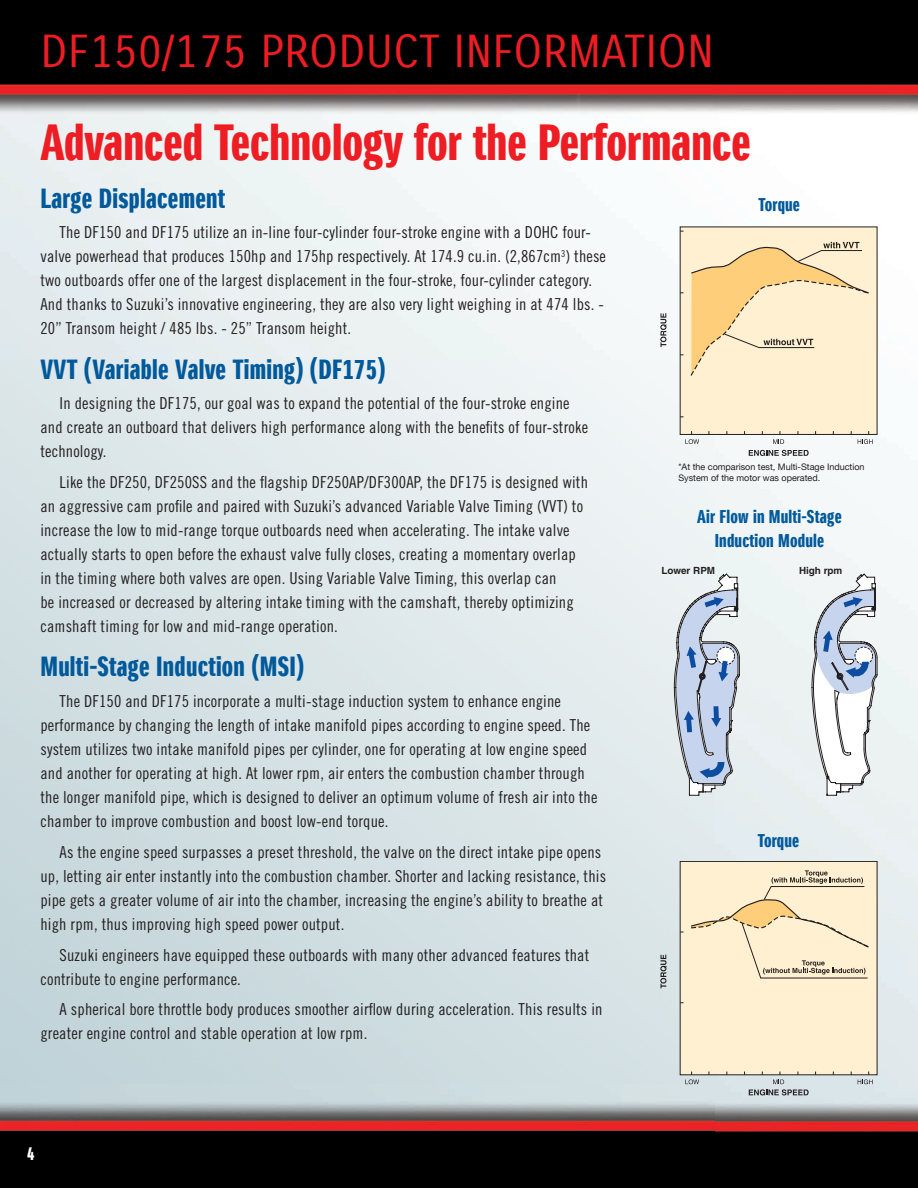
<style>
.page{position:relative;width:918px;height:1188px;background:#fff}
.page>*{position:absolute;margin:0;border:0;box-sizing:border-box;transform-origin:0 0}
.t1{font:49.5px "Suzuki PRO Headline";color:#ee1d23}
.t2{font:45px "Suzuki PRO Regular";color:#ee1d23}
.t3{font:27px "Suzuki PRO Headline";letter-spacing:.01em;color:#00599b}
.t4{font:18px/24px "Suzuki PRO Headline";letter-spacing:.01em;color:#00599b;text-align:center}
.t5{font:18px "Suzuki PRO Headline";color:#fff}
.t6{font:16.5px/24px "Trade Gothic Cond Eighteen";letter-spacing:.01em;color:#231f20}
.t7{font:700 9.9px "Helvetica";color:#231f20}
.t8{font:9px/10.8px "Helvetica Neue";color:#231f20}
</style>
<div class="page">
<img style="left:0;top:0;width:918px;height:1188px">
<div style="left:680px;top:227px;width:197px;height:207px;background:#fef0d0"></div>
<svg style="left:660px;top:313px;width:7px;height:34px"></svg>
<svg style="left:685px;top:431px;width:14px;height:13px"></svg>
<svg style="left:773px;top:431px;width:11px;height:13px"></svg>
<svg style="left:749px;top:450px;width:60px;height:6px"></svg>
<svg style="left:858px;top:431px;width:15px;height:13px"></svg>
<svg style="left:680px;top:242px;width:189px;height:135px"></svg>
<div style="left:680px;top:861px;width:197px;height:214px;background:#fef0d0"></div>
<svg style="left:660px;top:955px;width:7px;height:33px"></svg>
<svg style="left:685px;top:1072px;width:14px;height:12px"></svg>
<svg style="left:744px;top:1072px;width:65px;height:23px"></svg>
<svg style="left:858px;top:1072px;width:15px;height:12px"></svg>
<svg style="left:691px;top:870px;width:178px;height:109px"></svg>
<svg style="left:674px;top:573px;width:204px;height:223px"></svg>
<h2 class="t2" style="left:40px;top:24px;width:675px">DF150/175 PRODUCT INFORMATION</h2>
<h1 class="t1" style="left:40px;top:112px;width:712px">Advanced Technology for the Performance</h1>
<h3 class="t3" style="left:40px;top:182px;width:186px">Large Displacement</h3>
<p class="t6" style="left:40px;top:220px;width:567px;text-indent:19px">The DF150 and DF175 utilize an in-line four-cylinder four-stroke engine with a DOHC four&shy;valve powerhead that produces 150hp and 175hp respectively. At 174.9 cu.in. (2,867cm<sup>3</sup>) these two outboards offer one of the largest displacement in the four-stroke, four-cylinder category.<br>And thanks to Suzuki’s innovative engineering, they are also very light weighing in at 474 lbs. - 20” Transom height / 485 lbs. - 25” Transom height.</p>
<h3 class="t3" style="left:40px;top:353px;width:347px">VVT (Variable Valve Timing) (DF175)</h3>
<p class="t6" style="left:40px;top:391px;width:549px;text-indent:19px">In designing the DF175, our goal was to expand the potential of the four-stroke engine and create an outboard that delivers high performance along with the benefits of four-stroke technology.</p>
<p class="t6" style="left:40px;top:470px;width:549px;text-indent:19px">Like the DF250, DF250SS and the flagship DF250AP/DF300AP, the DF175 is designed with an aggressive cam profile and paired with Suzuki’s advanced Variable Valve Timing (VVT) to increase the low to mid-range torque outboards need when accelerating. The intake valve actually starts to open before the exhaust valve fully closes, creating a momentary overlap in the timing where both valves are open. Using Variable Valve Timing, this overlap can<br>be increased or decreased by altering intake timing with the camshaft, thereby optimizing camshaft timing for low and mid-range operation.</p>
<h3 class="t3" style="left:40px;top:650px;width:265px">Multi-Stage Induction (MSI)</h3>
<p class="t6" style="left:40px;top:689px;width:558px;text-indent:19px">The DF150 and DF175 incorporate a multi-stage induction system to enhance engine performance by changing the length of intake manifold pipes according to engine speed. The system utilizes two intake manifold pipes per cylinder, one for operating at low engine speed and another for operating at high. At lower rpm, air enters the combustion chamber through the longer manifold pipe, which is designed to deliver an optimum volume of fresh air into the chamber to improve combustion and boost low-end torque.</p>
<p class="t6" style="left:40px;top:840px;width:567px;text-indent:19px">As the engine speed surpasses a preset threshold, the valve on the direct intake pipe opens up, letting air enter instantly into the combustion chamber. Shorter and lacking resistance, this pipe gets a greater volume of air into the chamber, increasing the engine’s ability to breathe at high rpm, thus improving high speed power output.</p>
<p class="t6" style="left:40px;top:943px;width:550px;text-indent:19px">Suzuki engineers have equipped these outboards with many other advanced features that contribute to engine performance.</p>
<p class="t6" style="left:40px;top:997px;width:564px;text-indent:19px">A spherical bore throttle body produces smoother airflow during acceleration. This results in greater engine control and stable operation at low rpm.</p>
<p class="t5" style="left:27px;top:1143px;width:9px">4</p>
<p class="t4" style="left:758px;top:193px;width:43px">Torque</p>
<p class="t8" style="left:678px;top:461px;width:188px">*At the comparison test, Multi-Stage Induction<br>System of the motor was operated.</p>
<p class="t4" style="left:697px;top:505px;width:146px">Air Flow in Multi-Stage<br>Induction Module</p>
<p class="t7" style="left:662px;top:565px;width:55px">Lower RPM</p>
<p class="t7" style="left:799px;top:565px;width:45px">High rpm</p>
<p class="t4" style="left:758px;top:829px;width:43px">Torque</p>
</div>
